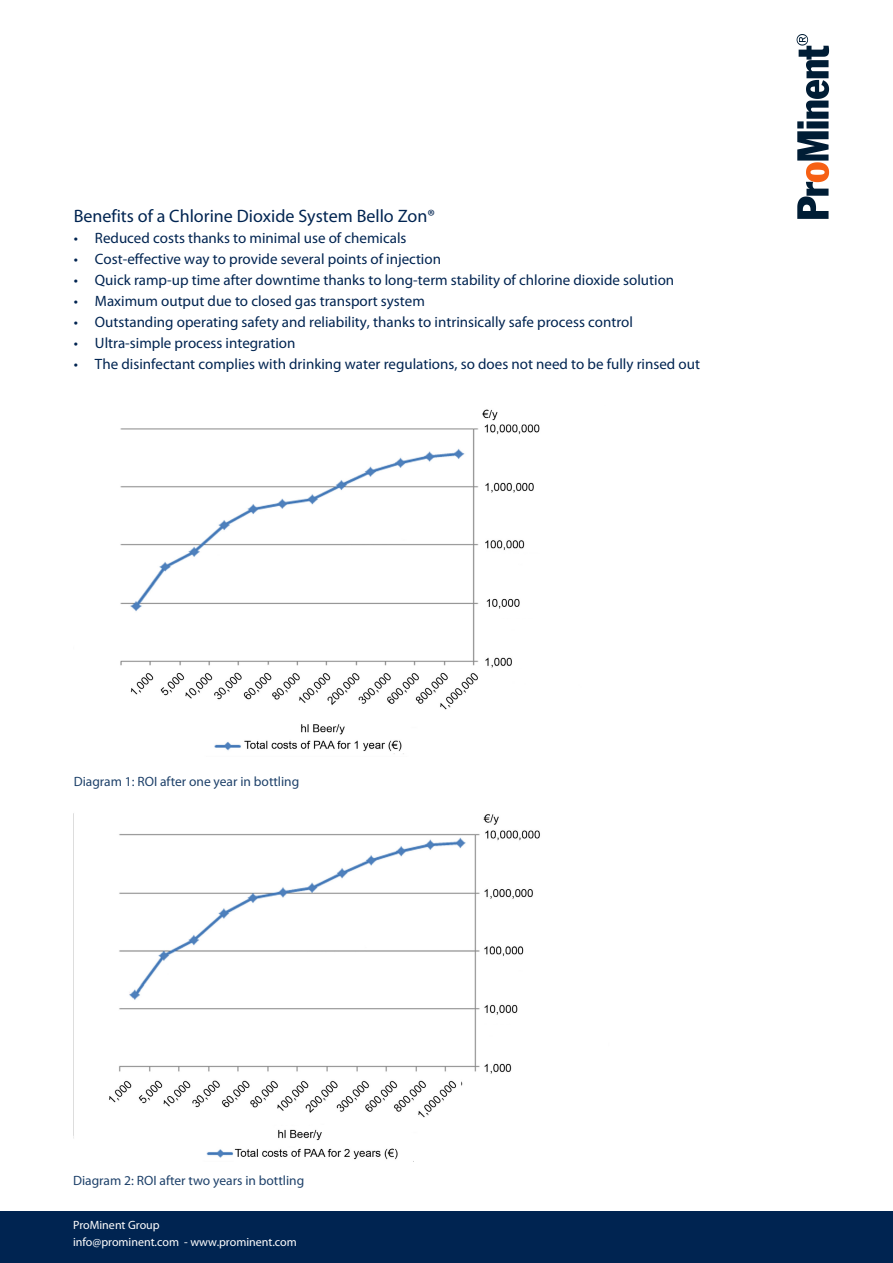
<style>
.page{position:relative;width:893px;height:1263px;background:#fff}
.page>*{position:absolute;margin:0;border:0;box-sizing:border-box;transform-origin:0 0}
.Helv_55{font:18px "Myriad Pro";color:#002451}
.Helv_55-2{font:15px "Myriad Pro";color:#002451}
.Helv_55-3{font:13.5px "Myriad Pro";color:#1e416a}
.t1{font:12px/16.5px "Myriad Pro";color:#fff}
</style>
<div class="page">
<div style="left:0;top:1211px;width:893px;height:52px;background:#002451"></div>
<svg style="left:797px;top:34px;width:32px;height:185px"></svg>
<img style="left:120px;top:409px;width:420px;height:345px">
<img style="left:109px;top:814px;width:431px;height:348px">
<p class="Helv_55" style="left:74px;top:205px;width:363px">Benefits of a Chlorine Dioxide System Bello Zon®</p>
<p class="Helv_55-2" style="left:74px;top:229px;width:334px">• Reduced costs thanks to minimal use of chemicals</p>
<p class="Helv_55-2" style="left:74px;top:250px;width:369px">• Cost-effective way to provide several points of injection</p>
<p class="Helv_55-2" style="left:74px;top:271px;width:602px">• Quick ramp-up time after downtime thanks to long-term stability of chlorine dioxide solution</p>
<p class="Helv_55-2" style="left:74px;top:292px;width:353px">• Maximum output due to closed gas transport system</p>
<p class="Helv_55-2" style="left:74px;top:313px;width:561px">• Outstanding operating safety and reliability, thanks to intrinsically safe process control</p>
<p class="Helv_55-2" style="left:74px;top:334px;width:223px">• Ultra-simple process integration</p>
<p class="Helv_55-2" style="left:74px;top:355px;width:628px">• The disinfectant complies with drinking water regulations, so does not need to be fully rinsed out</p>
<p class="Helv_55-3" style="left:74px;top:773px;width:227px">Diagram 1: ROI after one year in bottling</p>
<p class="Helv_55-3" style="left:73px;top:1172px;width:233px">Diagram 2: ROI after two years in bottling</p>
<p class="t1" style="left:73px;top:1217px;width:225px">ProMinent Group<br>info@prominent.com - www.prominent.com</p>
</div>
